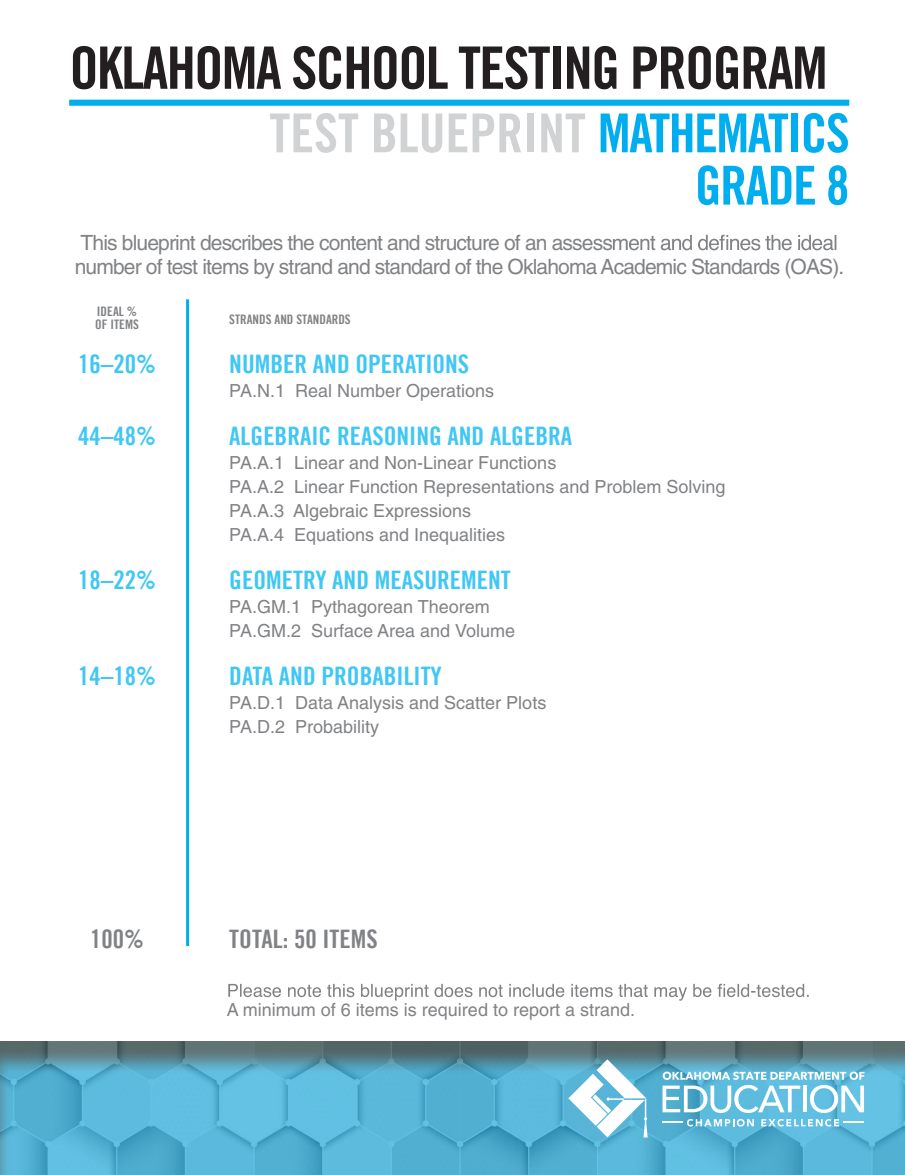
<style>
.page{position:relative;width:905px;height:1175px;background:#fff}
.page>*{position:absolute;margin:0;border:0;box-sizing:border-box;transform-origin:0 0}
.t1{font:58.5px "Trade Gothic Bold Cond Twenty";letter-spacing:-.03em;color:#231f20}
.t2{font:53.7px/52.2px "Trade Gothic Bold Cond Twenty";letter-spacing:-.03em;color:#00aeef;text-align:right}
.t3{font:25.5px "Trade Gothic Bold Cond Twenty";color:#40c7f4}
.t4{font:25.5px "Trade Gothic Bold Cond Twenty";color:#808285}
.t5{font:21px/24px "Helvetica";letter-spacing:-.04em;color:#808285}
.t6{font:18px/24px "Helvetica";color:#808285}
.t7{font:13.05px/13px "Trade Gothic Bold Cond Twenty";color:#808285}
.s1{color:#d1d2d4}
</style>
<div class="page">
<div style="left:69px;top:100px;width:780px;height:6px;background:#00aeef"></div>
<svg style="left:0;top:1041px;width:904px;height:133px;background:#56a7c3"></svg>
<svg style="left:662px;top:1071px;width:202px;height:55px"></svg>
<hr style="left:843px;top:1121px;width:20px;height:2px;background:#fff">
<hr style="left:662px;top:1121px;width:20px;height:2px;background:#fff">
<svg style="left:568px;top:1059px;width:79px;height:78px"></svg>
<svg style="left:613px;top:235px;width:223px;height:15px"></svg>
<hr style="left:186px;top:299px;width:3px;height:647px;background:#00aeef">
<svg style="left:228px;top:983px;width:580px;height:17px"></svg>
<p class="t1" style="left:69px;top:32px;width:759px">OKLAHOMA SCHOOL TESTING PROGRAM</p>
<p class="t2" style="left:269px;top:107px;width:582px"><span class="s1">TEST BLUEPRINT</span> MATHEMATICS<br>GRADE 8</p>
<p class="t5" style="left:75px;top:230px;width:771px">This blueprint describes the content and structure of an assess<br>number of test items by strand and standard of the Oklahoma Academic Standards (OAS).</p>
<p class="t7" style="left:95px;top:305px;width:45px">IDEAL %<br>OF ITEMS</p>
<p class="t7" style="left:229px;top:312px;width:123px">STRANDS AND STANDARDS</p>
<p class="t3" style="left:78px;top:348px;width:79px">16–20%</p>
<p class="t3" style="left:229px;top:348px;width:241px">NUMBER AND OPERATIONS</p>
<p class="t6" style="left:229px;top:378px;width:266px">PA.N.1 Real Number Operations</p>
<p class="t3" style="left:78px;top:420px;width:79px">44–48%</p>
<p class="t3" style="left:229px;top:420px;width:344px">ALGEBRAIC REASONING AND ALGEBRA</p>
<p class="t6" style="left:229px;top:450px;width:497px">PA.A.1 Linear and Non-Linear Functions<br>PA.A.2 Linear Function Representations and Problem Solving PA.A.3 Algebraic Expressions<br>PA.A.4 Equations and Inequalities</p>
<p class="t3" style="left:78px;top:564px;width:79px">18–22%</p>
<p class="t3" style="left:229px;top:564px;width:283px">GEOMETRY AND MEASUREMENT</p>
<p class="t6" style="left:229px;top:594px;width:287px">PA.GM.1 Pythagorean Theorem<br>PA.GM.2 Surface Area and Volume</p>
<p class="t3" style="left:78px;top:660px;width:79px">14–18%</p>
<p class="t3" style="left:229px;top:660px;width:214px">DATA AND PROBABILITY</p>
<p class="t6" style="left:229px;top:690px;width:318px">PA.D.1 Data Analysis and Scatter Plots<br>PA.D.2 Probability</p>
<p class="t4" style="left:90px;top:923px;width:55px">100%</p>
<p class="t4" style="left:229px;top:923px;width:150px">TOTAL: 50 ITEMS</p>
<p class="t6" style="left:227px;top:998px;width:410px">A minimum of 6 items is required to report a strand.</p>
</div>
